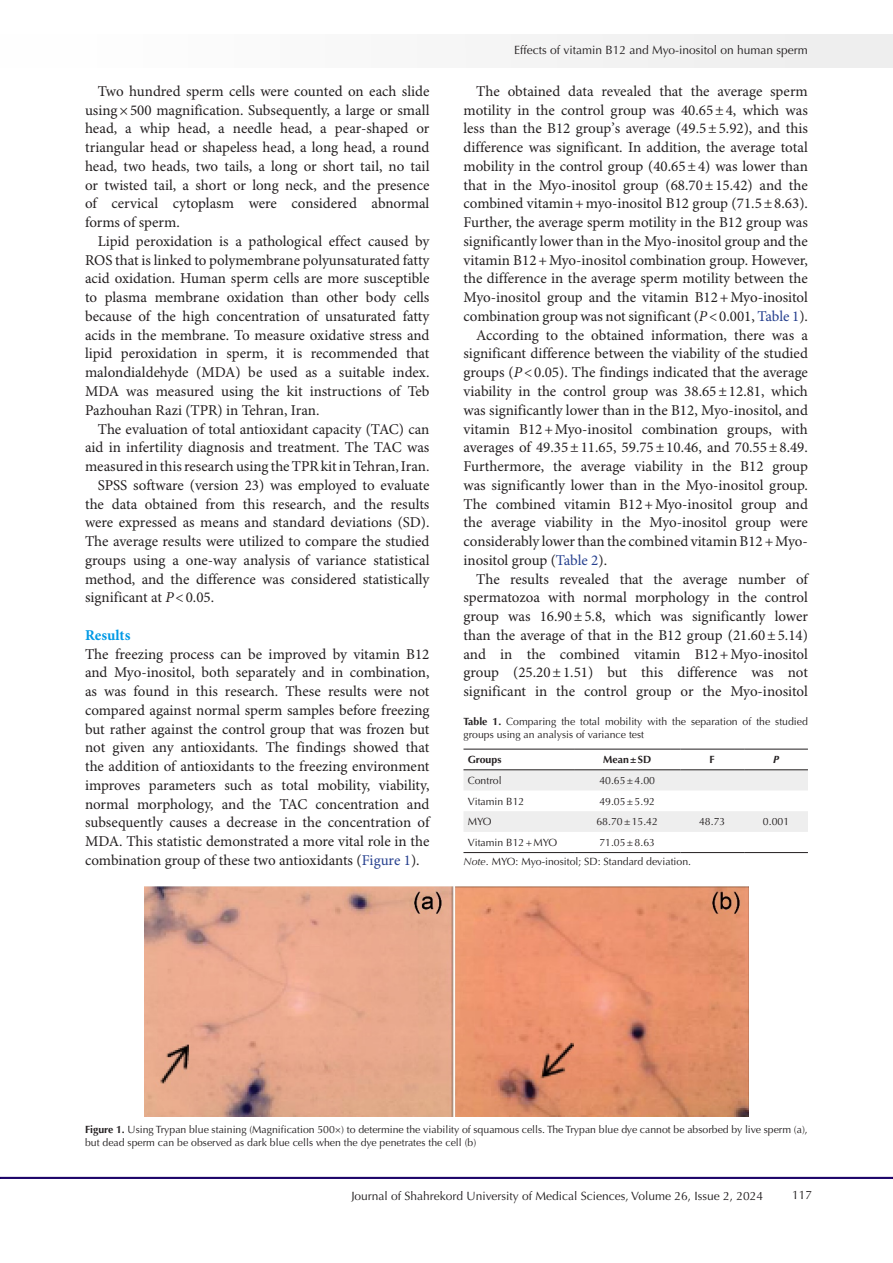
<style>
.page{position:relative;width:893px;height:1263px;background:#fff}
.page>*{position:absolute;margin:0;border:0;box-sizing:border-box;transform-origin:0 0}
.t1{font:15px/18.8px "Minion Pro";color:#231f20;text-align:justify}
.t2{font:700 15px "Minion Pro";color:#0099e5}
.t3{font:12px "Optima LT Std";color:#231f20}
.t4{font:10.5px/13.5px "Optima LT Std";color:#231f20}
.t5{font:700 10.5px "Optima LT Std";color:#231f20}
.t6{font:italic 700 10.5px "Optima LT Std";color:#231f20}
.s1{font-style:italic}
.s2{color:#253f8e}
.s3{font-weight:700}
</style>
<div class="page">
<hr style="left:0;top:1177px;width:893px;height:1px;background:#190066">
<div style="left:0;top:35px;width:892px;height:33px;background:#f6f6f6"></div>
<svg style="left:463px;top:770px;width:345px;height:62px"></svg>
<hr style="left:463px;top:749px;width:111px;height:1px;background:#231f20">
<hr style="left:574px;top:749px;width:106px;height:1px;background:#231f20">
<hr style="left:680px;top:749px;width:64px;height:1px;background:#231f20">
<hr style="left:744px;top:749px;width:64px;height:1px;background:#231f20">
<hr style="left:463px;top:769px;width:111px;height:1px;background:#231f20">
<hr style="left:574px;top:769px;width:106px;height:1px;background:#231f20">
<hr style="left:680px;top:769px;width:64px;height:1px;background:#231f20">
<hr style="left:744px;top:769px;width:64px;height:1px;background:#231f20">
<hr style="left:463px;top:852px;width:111px;height:1px;background:#231f20">
<hr style="left:574px;top:852px;width:106px;height:1px;background:#231f20">
<hr style="left:680px;top:852px;width:64px;height:1px;background:#231f20">
<hr style="left:744px;top:852px;width:64px;height:1px;background:#231f20">
<img style="left:144px;top:886px;width:605px;height:230px">
<p class="t1" style="left:85px;top:82px;width:346px;text-indent:13px">Two hundred sperm cells were counted on each slide using×500 magnification. Subsequently, a large or small head, a whip head, a needle head, a pear-shaped or triangular head or shapeless head, a long head, a round head, two heads, two tails, a long or short tail, no tail or twisted tail, a short or long neck, and the presence of cervical cytoplasm were considered abnormal forms of sperm.</p>
<p class="t1" style="left:85px;top:232px;width:346px;text-indent:13px">Lipid peroxidation is a pathological effect caused by ROS that is linked to polymembrane polyunsaturated fatty acid oxidation. Human sperm cells are more susceptible to plasma membrane oxidation than other body cells because of the high concentration of unsaturated fatty acids in the membrane. To measure oxidative stress and lipid peroxidation in sperm, it is recommended that malondialdehyde (MDA) be used as a suitable index.<br>MDA was measured using the kit instructions of Teb Pazhouhan Razi (TPR) in Tehran, Iran.</p>
<p class="t1" style="left:85px;top:420px;width:346px;text-indent:13px">The evaluation of total antioxidant capacity (TAC) can aid in infertility diagnosis and treatment. The TAC was measured in this research using the TPR kit in Tehran, Iran.</p>
<p class="t1" style="left:85px;top:476px;width:346px;text-indent:13px">SPSS software (version 23) was employed to evaluate the data obtained from this research, and the results were expressed as means and standard deviations (SD).<br>The average results were utilized to compare the studied groups using a one-way analysis of variance statistical method, and the difference was considered statistically significant at <span class="s1">P</span>&lt;0.05.</p>
<p class="t2" style="left:85px;top:624px;width:47px">Results</p>
<p class="t1" style="left:85px;top:645px;width:346px">The freezing process can be improved by vitamin B12 and Myo-inositol, both separately and in combination, as was found in this research. These results were not compared against normal sperm samples before freezing but rather against the control group that was frozen but not given any antioxidants. The findings showed that the addition of antioxidants to the freezing environment improves parameters such as total mobility, viability, normal morphology, and the TAC concentration and subsequently causes a decrease in the concentration of MDA. This statistic demonstrated a more vital role in the combination group of these two antioxidants (<span class="s2">Figure 1</span>).</p>
<p class="t3" style="left:514px;top:43px;width:295px">Effects of vitamin B12 and Myo-inositol on human sperm</p>
<p class="t1" style="left:463px;top:82px;width:346px;text-indent:13px">The obtained data revealed that the average sperm motility in the control group was 40.65±4, which was less than the B12 group’s average (49.5±5.92), and this difference was significant. In addition, the average total mobility in the control group (40.65±4) was lower than that in the Myo-inositol group (68.70±15.42) and the combined vitamin+myo-inositol B12 group (71.5±8.63).<br>Further, the average sperm motility in the B12 group was significantly lower than in the Myo-inositol group and the vitamin B12+Myo-inositol combination group. However, the difference in the average sperm motility between the Myo-inositol group and the vitamin B12+Myo-inositol combination group was not significant (<span class="s1">P</span>&lt;0.001, <span class="s2">Table 1</span>).</p>
<p class="t1" style="left:463px;top:326px;width:346px;text-indent:13px">According to the obtained information, there was a significant difference between the viability of the studied groups (<span class="s1">P</span>&lt;0.05). The findings indicated that the average viability in the control group was 38.65±12.81, which was significantly lower than in the B12, Myo-inositol, and vitamin B12+Myo-inositol combination groups, with averages of 49.35±11.65, 59.75±10.46, and 70.55±8.49.<br>Furthermore, the average viability in the B12 group was significantly lower than in the Myo-inositol group.<br>The combined vitamin B12+Myo-inositol group and the average viability in the Myo-inositol group were considerably lower than the combined vitamin B12+Myo&shy;inositol group (<span class="s2">Table 2</span>).</p>
<p class="t1" style="left:463px;top:570px;width:346px;text-indent:13px">The results revealed that the average number of spermatozoa with normal morphology in the control group was 16.90±5.8, which was significantly lower than the average of that in the B12 group (21.60±5.14) and in the combined vitamin B12+Myo-inositol group (25.20±1.51) but this difference was not significant in the control group or the Myo-inositol</p>
<p class="t4" style="left:463px;top:715px;width:346px"><span class="s3">Table 1.</span> Comparing the total mobility with the separation of the studied groups using an analysis of variance test</p>
<p class="t5" style="left:468px;top:754px;width:35px">Groups</p>
<p class="t5" style="left:603px;top:754px;width:50px">Mean±SD</p>
<p class="t5" style="left:710px;top:754px;width:7px">F</p>
<p class="t6" style="left:773px;top:753px;width:8px">P</p>
<p class="t4" style="left:468px;top:774px;width:35px">Control</p>
<p class="t4" style="left:599px;top:774px;width:57px">40.65±4.00</p>
<p class="t4" style="left:468px;top:794px;width:58px">Vitamin B12</p>
<p class="t4" style="left:599px;top:794px;width:57px">49.05±5.92</p>
<p class="t4" style="left:468px;top:815px;width:25px">MYO</p>
<p class="t4" style="left:596px;top:815px;width:63px">68.70±15.42</p>
<p class="t4" style="left:699px;top:815px;width:28px">48.73</p>
<p class="t4" style="left:763px;top:815px;width:28px">0.001</p>
<p class="t4" style="left:468px;top:836px;width:91px">Vitamin B12+MYO</p>
<p class="t4" style="left:599px;top:836px;width:57px">71.05±8.63</p>
<p class="t4" style="left:463px;top:854px;width:229px"><span class="s1">Note</span>. MYO: Myo-inositol; SD: Standard deviation.</p>
<p class="t4" style="left:85px;top:1122px;width:724px"><span class="s3">Figure 1.</span> Using Trypan blue staining (Magnification 500×) to determine the viability of squamous cells. The Trypan blue dye cannot be absorbed by live sperm (a), but dead sperm can be observed as dark blue cells when the dye penetrates the cell (b)</p>
<p class="t3" style="left:351px;top:1189px;width:413px">Journal of Shahrekord University of Medical Sciences, Volume 26, Issue 2, 2024</p>
<p class="t3" style="left:792px;top:1188px;width:22px">117</p>
</div>
